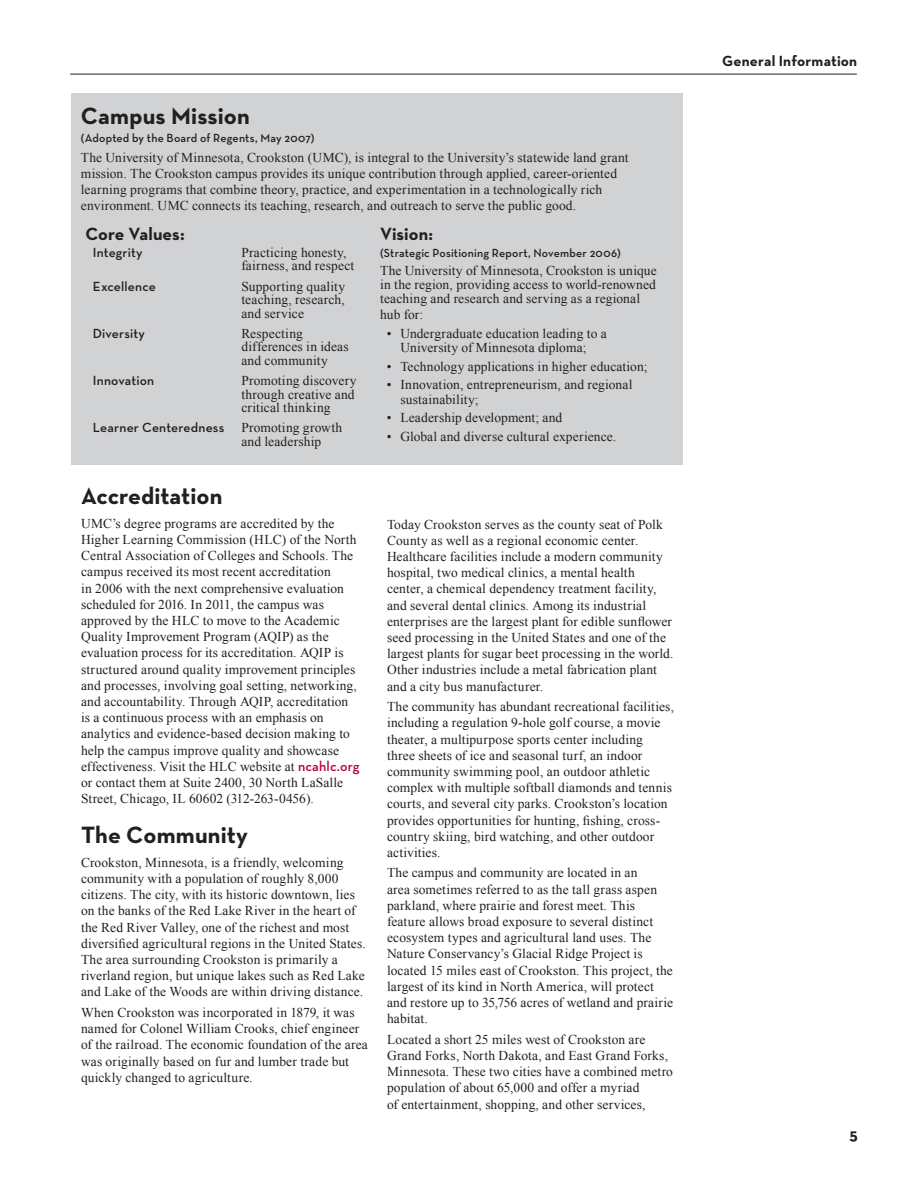
<style>
.page{position:relative;width:918px;height:1188px;background:#fff}
.page>*{position:absolute;margin:0;border:0;box-sizing:border-box;transform-origin:0 0}
.t1{font:700 24px "Neutraface Text";letter-spacing:.005em;color:#231f20}
.t2{font:700 18px "Neutraface Text";letter-spacing:.005em;color:#231f20}
.t3{font:700 16.5px "Neutraface Text";color:#231f20}
.t4{font:700 15px "Neutraface Text";letter-spacing:.01em;color:#231f20}
.t5{font:13.5px/16.2px "Times New Roman";letter-spacing:.01em;color:#231f20}
.t6{font:600 13.5px "Neutraface Text";letter-spacing:.01em;color:#231f20}
.t7{font:600 12px "Neutraface Text";letter-spacing:.015em;color:#231f20}
.s1{font-family:"Neutraface Text";font-weight:600;font-size:14.25px;color:#b30437}
</style>
<div class="page">
<hr style="left:70px;top:74px;width:787px;height:1px;background:#231f20">
<div style="left:71px;top:93px;width:612px;height:372px;background:#d1d2d4"></div>
<h1 class="t1" style="left:81px;top:100px;width:170px">Campus Mission</h1>
<p class="t7" style="left:81px;top:131px;width:235px">(Adopted by the Board of Regents, May 2007)</p>
<p class="t5" style="left:81px;top:149px;width:549px">The University of Minnesota, Crookston (UMC), is integral to the University’s statewide land grant mission. The Crookston campus provides its unique contribution through applied, career-oriented learning programs that combine theory, practice, and experimentation in a technologically rich environment. UMC connects its teaching, research, and outreach to serve the public good.</p>
<h2 class="t2" style="left:85px;top:222px;width:101px">Core Values:</h2>
<p class="t6" style="left:93px;top:244px;width:51px">Integrity</p>
<p class="t5" style="left:241px;top:245px;width:114px;line-height:13.5px">Practicing honesty, fairness, and respect</p>
<p class="t6" style="left:93px;top:278px;width:65px">Excellence</p>
<p class="t5" style="left:241px;top:279px;width:105px;line-height:13.5px;text-align:justify">Supporting quality teaching, research, and service</p>
<p class="t6" style="left:93px;top:325px;width:54px">Diversity</p>
<p class="t5" style="left:241px;top:326px;width:109px;line-height:13.5px">Respecting differences in ideas and community</p>
<p class="t6" style="left:93px;top:372px;width:63px">Innovation</p>
<p class="t5" style="left:241px;top:374px;width:117px;line-height:13.5px">Promoting discovery through creative and critical thinking</p>
<p class="t6" style="left:93px;top:419px;width:133px">Learner Centeredness</p>
<p class="t5" style="left:241px;top:421px;width:102px;line-height:13.5px">Promoting growth and leadership</p>
<h2 class="t2" style="left:380px;top:222px;width:55px">Vision:</h2>
<p class="t7" style="left:380px;top:245px;width:242px">(Strategic Positioning Report, November 2006)</p>
<p class="t5" style="left:380px;top:263px;width:278px;line-height:14.2px;text-align:justify">The University of Minnesota, Crookston is unique in the region, providing access to world-renowned teaching and research and serving as a regional</p>
<p class="t5" style="left:380px;top:307px;width:45px">hub for:</p>
<p class="t5" style="left:387px;top:326px;width:222px;line-height:14.2px;text-align:center">• Undergraduate education leading to a<br>University of Minnesota diploma;</p>
<p class="t5" style="left:387px;top:358px;width:262px">• Technology applications in higher education;</p>
<p class="t5" style="left:400px;top:378px;width:234px;line-height:14.2px;text-indent:-14px">• Innovation, entrepreneurism, and regional sustainability;</p>
<p class="t5" style="left:387px;top:409px;width:177px">• Leadership development; and</p>
<p class="t5" style="left:387px;top:428px;width:231px">• Global and diverse cultural experience.</p>
<h1 class="t1" style="left:81px;top:480px;width:143px">Accreditation</h1>
<p class="t5" style="left:81px;top:515px;width:280px">UMC’s degree programs are accredited by the Higher Learning Commission (HLC) of the North Central Association of Colleges and Schools. The campus received its most recent accreditation<br>in 2006 with the next comprehensive evaluation scheduled for 2016. In 2011, the campus was approved by the HLC to move to the Academic Quality Improvement Program (AQIP) as the evaluation process for its accreditation. AQIP is structured around quality improvement principles and processes, involving goal setting, networking, and accountability. Through AQIP, accreditation is a continuous process with an emphasis on analytics and evidence-based decision making to help the campus improve quality and showcase effectiveness. Visit the HLC website at <span class="s1">ncahlc.org </span>or contact them at Suite 2400, 30 North LaSalle Street, Chicago, IL 60602 (312-263-0456).</p>
<h1 class="t1" style="left:81px;top:819px;width:168px">The Community</h1>
<p class="t5" style="left:81px;top:854px;width:286px">Crookston, Minnesota, is a friendly, welcoming community with a population of roughly 8,000 citizens. The city, with its historic downtown, lies on the banks of the Red Lake River in the heart of the Red River Valley, one of the richest and most diversified agricultural regions in the United States.<br>The area surrounding Crookston is primarily a riverland region, but unique lakes such as Red Lake and Lake of the Woods are within driving distance.</p>
<p class="t5" style="left:81px;top:1004px;width:288px">When Crookston was incorporated in 1879, it was named for Colonel William Crooks, chief engineer of the railroad. The economic foundation of the area was originally based on fur and lumber trade but quickly changed to agriculture.</p>
<p class="t5" style="left:387px;top:516px;width:288px">Today Crookston serves as the county seat of Polk County as well as a regional economic center.<br>Healthcare facilities include a modern community hospital, two medical clinics, a mental health center, a chemical dependency treatment facility, and several dental clinics. Among its industrial enterprises are the largest plant for edible sunflower seed processing in the United States and one of the largest plants for sugar beet processing in the world.<br>Other industries include a metal fabrication plant and a city bus manufacturer.</p>
<p class="t5" style="left:387px;top:698px;width:289px">The community has abundant recreational facilities, including a regulation 9-hole golf course, a movie theater, a multipurpose sports center including three sheets of ice and seasonal turf, an indoor community swimming pool, an outdoor athletic complex with multiple softball diamonds and tennis courts, and several city parks. Crookston’s location provides opportunities for hunting, fishing, cross&shy;country skiing, bird watching, and other outdoor activities.</p>
<p class="t5" style="left:387px;top:865px;width:288px">The campus and community are located in an<br>area sometimes referred to as the tall grass aspen parkland, where prairie and forest meet. This feature allows broad exposure to several distinct ecosystem types and agricultural land uses. The Nature Conservancy’s Glacial Ridge Project is located 15 miles east of Crookston. This project, the largest of its kind in North America, will protect and restore up to 35,756 acres of wetland and prairie habitat.</p>
<p class="t5" style="left:387px;top:1031px;width:288px">Located a short 25 miles west of Crookston are Grand Forks, North Dakota, and East Grand Forks, Minnesota. These two cities have a combined metro population of about 65,000 and offer a myriad<br>of entertainment, shopping, and other services,</p>
<p class="t4" style="left:722px;top:51px;width:137px">General Information</p>
<p class="t3" style="left:849px;top:1124px;width:10px">5</p>
</div>
